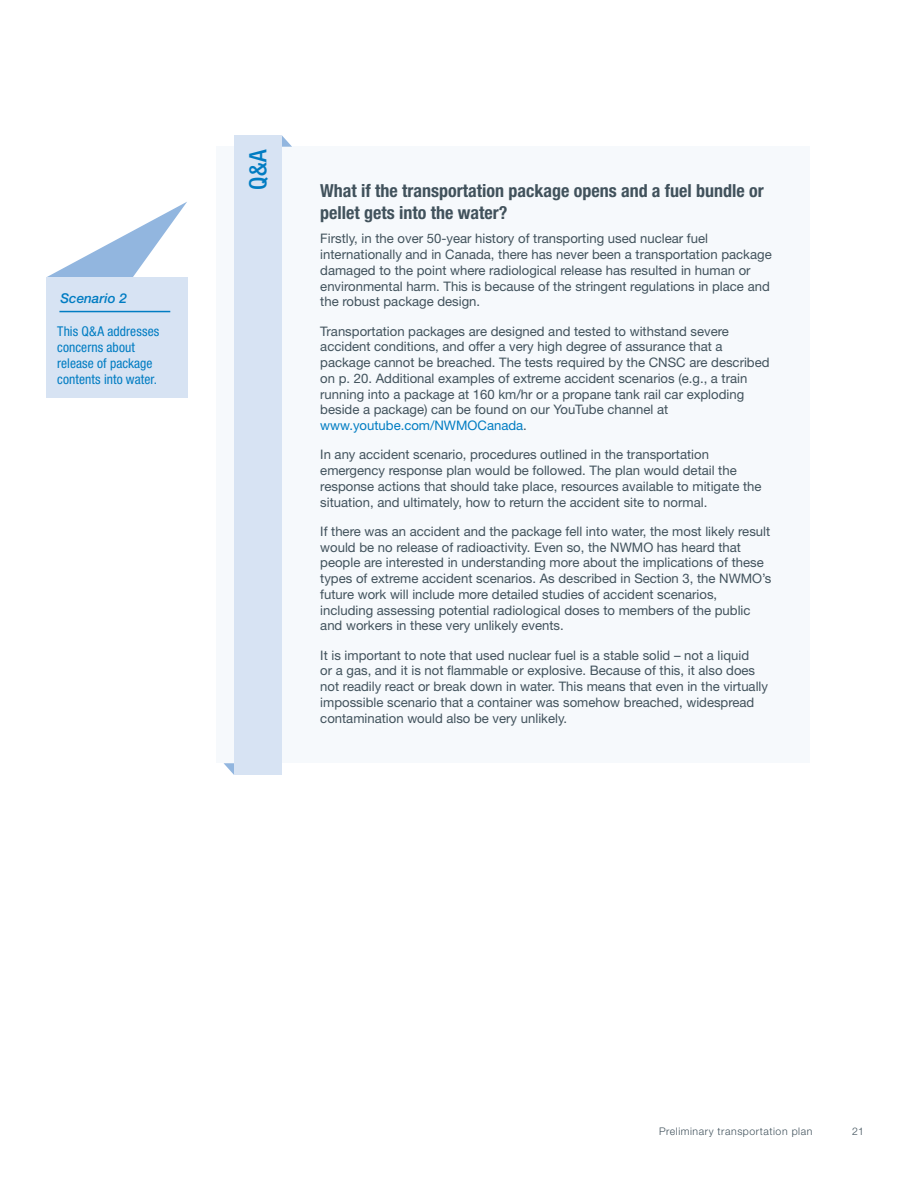
<style>
.page{position:relative;width:918px;height:1188px;background:#fff}
.page>*{position:absolute;margin:0;border:0;box-sizing:border-box;transform-origin:0 0}
.Text_box_title{font:500 condensed 24px "Helvetica Neue LT Std";color:#007cc2}
.Text_box_body{font:700 condensed 18px/21.6px "Helvetica Neue LT Std";color:#41525c}
._3_0_Tables_-_Text{font:condensed 13.5px/16.2px "Helvetica Neue LT Std";letter-spacing:.005em;color:#007cc2}
.t1{font:italic 500 13.5px "Helvetica Neue LT Std";color:#007cc2}
.Text_box_body-2{font:13.2px/15.8px "Helvetica Neue LT Std";color:#41525c}
.t2{font:300 10.5px "Helvetica Neue LT Std";letter-spacing:.055em;color:#41525c}
.s1{color:#007cc2}
</style>
<div class="page">
<div style="left:216px;top:147px;width:594px;height:616px;background:#f6f9fc"></div>
<svg style="left:224px;top:763px;width:10px;height:12px"></svg>
<svg style="left:281px;top:135px;width:11px;height:12px"></svg>
<div style="left:234px;top:135px;width:47px;height:640px;background:#d7e3f3"></div>
<svg style="left:47px;top:202px;width:140px;height:75px"></svg>
<div style="left:46px;top:277px;width:141px;height:121px;background:#d7e3f3"></div>
<hr style="left:59px;top:311px;width:111px;height:1px;background:#007cc2">
<p class="t1" style="left:60px;top:290px;width:68px">Scenario 2</p>
<p class="_3_0_Tables_-_Text" style="left:57px;top:323px;width:104px">This Q&amp;A addresses concerns about release of package contents into water.</p>
<p class="Text_box_title" style="left:244px;top:190px;width:41px;rotate:-90deg">Q&amp;A</p>
<p class="Text_box_body" style="left:320px;top:180px;width:445px">What if the transportation package opens and a fuel bundle or pellet gets into the water?</p>
<p class="Text_box_body-2" style="left:320px;top:231px;width:453px">Firstly, in the over 50-year history of transporting used nuclear fuel internationally and in Canada, there has never been a transportation package damaged to the point where radiological release has resulted in human or environmental harm. This is because of the stringent regulations in place and the robust package design.</p>
<p class="Text_box_body-2" style="left:320px;top:323px;width:451px">Transportation packages are designed and tested to withstand severe accident conditions, and offer a very high degree of assurance that a package cannot be breached. The tests required by the CNSC are described on p. 20. Additional examples of extreme accident scenarios (e.g., a train running into a package at 160 km/hr or a propane tank rail car exploding beside a package) can be found on our YouTube channel at <span class="s1">www.youtube.com/NWMOCanada</span>.</p>
<p class="Text_box_body-2" style="left:320px;top:447px;width:443px">In any accident scenario, procedures outlined in the transportation emergency response plan would be followed. The plan would detail the response actions that should take place, resources available to mitigate the situation, and ultimately, how to return the accident site to normal.</p>
<p class="Text_box_body-2" style="left:320px;top:523px;width:453px">If there was an accident and the package fell into water, the most likely result would be no release of radioactivity. Even so, the NWMO has heard that people are interested in understanding more about the implications of these types of extreme accident scenarios. As described in Section 3, the NWMO’s future work will include more detailed studies of accident scenarios, including assessing potential radiological doses to members of the public and workers in these very unlikely events.</p>
<p class="Text_box_body-2" style="left:320px;top:647px;width:449px">It is important to note that used nuclear fuel is a stable solid – not a liquid<br>or a gas, and it is not flammable or explosive. Because of this, it also does not readily react or break down in water. This means that even in the virtually impossible scenario that a container was somehow breached, widespread contamination would also be very unlikely.</p>
<p class="t2" style="left:659px;top:1125px;width:155px">Preliminary transportation plan</p>
<p class="t2" style="left:852px;top:1125px;width:13px">21</p>
</div>
